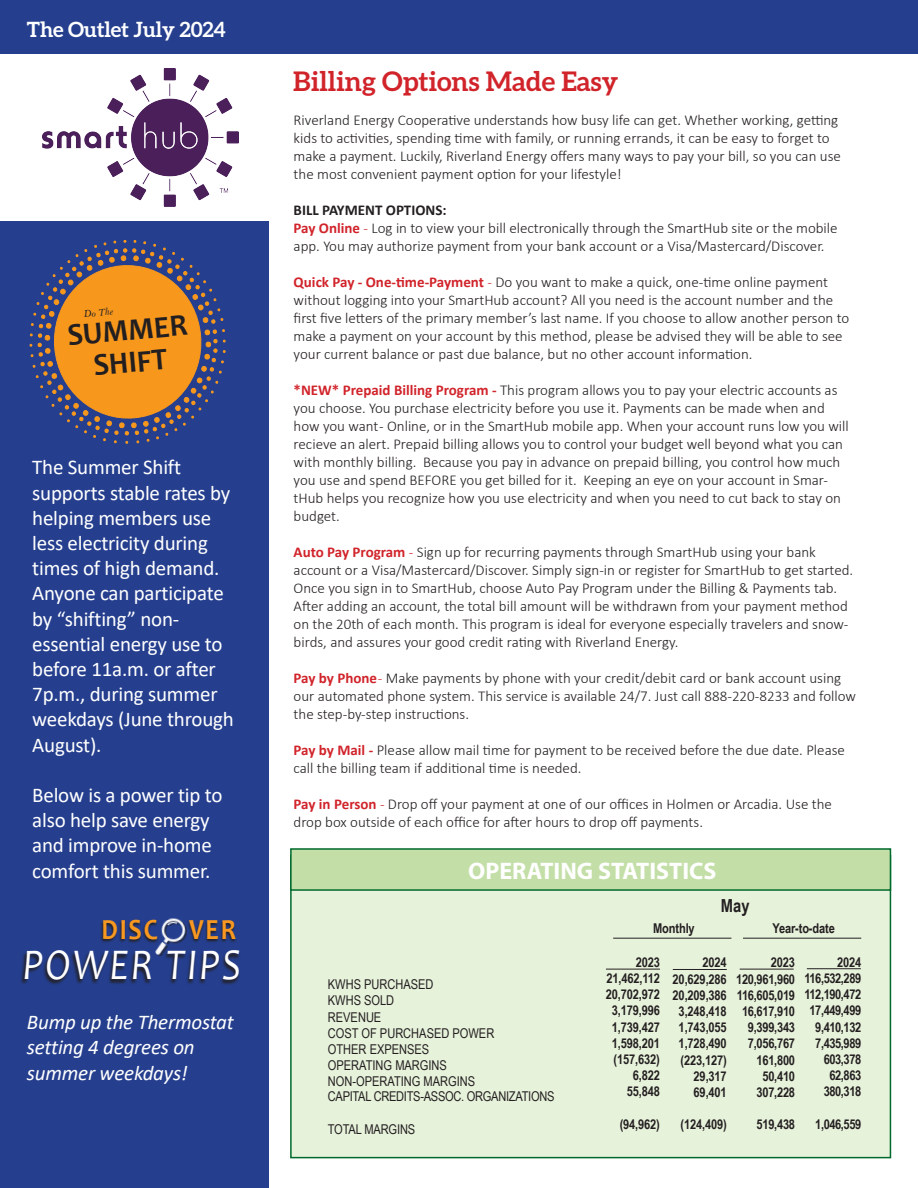
<style>
.page{position:relative;width:918px;height:1188px;background:#fff}
.page>*{position:absolute;margin:0;border:0;box-sizing:border-box;transform-origin:0 0}
.t1{font:italic 43.95px "Candara";letter-spacing:.07em;color:#fff;scale:.87 1}
.t2{font:700 31.2px/32.1px "Candara";color:#231f20;text-align:center;scale:.96 1}
.t3{font:700 29.4px "Candara";letter-spacing:.07em;color:#f79821;scale:.87 1}
.t4{font:700 27px "Aleo";color:#d1232a}
.t5{font:700 24px "Myriad Pro";color:#fff}
.t6{font:21px/25.2px "Calibri";letter-spacing:-.01em;color:#fff}
.t7{font:italic 21px/25.2px "Calibri";letter-spacing:-.01em;color:#fff}
.t8{font:700 21px "Aleo";letter-spacing:-.01em;color:#fff}
.t9{font:700 18px "Arial Narrow";color:#231f20}
.t10{font:300 15px/18px "Calibri";color:#231f20}
.t11{font:700 13.5px/16.2px "Arial Narrow";letter-spacing:-.01em;color:#231f20;text-align:right}
.t12{font:13.5px/16px "Arial Narrow";color:#231f20}
.t13{font:700 13.5px/16.2px "Arial Narrow";letter-spacing:-.03em;color:#231f20;text-align:right}
.t14{font:10.65px "Bell MT Italic";color:#231f20;scale:.96 1}
.s1{font-weight:700}
.s2{font-weight:700;color:#d1232a}
.s3{color:#d1232a}
</style>
<div class="page">
<div style="left:0;top:221px;width:269px;height:967px;background:#253f8e"></div>
<div style="left:0;top:0;width:918px;height:54px;background:#253f8e"></div>
<div style="left:291px;top:856px;width:599px;height:302px;background:#e7f2db"></div>
<div style="left:290px;top:848px;width:601px;height:43px;background:#c3dfa7;border:2px solid #006a2d"></div>
<hr style="left:613px;top:938px;width:118px;height:1px;background:#231f20">
<hr style="left:743px;top:938px;width:118px;height:1px;background:#231f20">
<hr style="left:606px;top:969px;width:54px;height:1px;background:#231f20">
<hr style="left:673px;top:969px;width:54px;height:1px;background:#231f20">
<hr style="left:807px;top:968px;width:54px;height:1px;background:#231f20">
<hr style="left:740px;top:969px;width:54px;height:1px;background:#231f20">
<svg style="left:101px;top:920px;width:135px;height:23px"></svg>
<img style="left:144px;top:918px;width:49px;height:33px">
<svg style="left:21px;top:951px;width:219px;height:34px"></svg>
<svg style="left:30px;top:240px;width:196px;height:204px"></svg>
<img style="left:42px;top:69px;width:196px;height:138px">
<h3 class="t8" style="left:27px;top:17px;width:200px">The Outlet July 2024</h3>
<p class="t14" style="left:83px;top:307px;width:32px;rotate:-5deg">Do The</p>
<h2 class="t2" style="left:66px;top:319px;width:127px;rotate:-5deg">SUMMER<br>SHIFT</h2>
<p class="t6" style="left:32px;top:454px;width:203px">The Summer Shift supports stable rates by helping members use less electricity during times of high demand.<br>Anyone can participate by “shifting” non&shy;essential energy use to before 11a.m. or after<br>7p.m., during summer weekdays (June through<br>August).</p>
<h3 class="t6" style="left:32px;top:782px;width:192px">Below is a power tip to also help save energy and improve in-home comfort this summer.</h3>
<h3 class="t3" style="left:101px;top:911px;width:156px">DISC VER</h3>
<h1 class="t1" style="left:23px;top:938px;width:252px">POWER TIPS</h1>
<h3 class="t7" style="left:27px;top:1009px;width:209px">Bump up the Thermostat setting 4 degrees on summer weekdays!</h3>
<h3 class="t4" style="left:293px;top:66px;width:327px">Billing Options Made Easy</h3>
<p class="t10" style="left:294px;top:111px;width:549px">Riverland Energy Cooperative understands how busy life can get. Whether working, getting kids to activities, spending time with family, or running errands, it can be easy to forget to make a payment. Luckily, Riverland Energy offers many ways to pay your bill, so you can use the most convenient payment option for your lifestyle!</p>
<p class="t10" style="left:294px;top:201px;width:546px"><span class="s1">BILL PAYMENT OPTIONS:<br></span><span class="s2">Pay Online</span> <span class="s3">-</span> Log in to view your bill electronically through the SmartHub site or the mobile app. You may authorize payment from your bank account or a Visa/Mastercard/Discover.</p>
<p class="t10" style="left:294px;top:273px;width:557px"><span class="s2">Quick Pay - One-time-Payment</span> <span class="s3">-</span> Do you want to make a quick, one-time online payment without logging into your SmartHub account? All you need is the account number and the first five letters of the primary member’s last name. If you choose to allow another person to make a payment on your account by this method, please be advised they will be able to see your current balance or past due balance, but no other account information.</p>
<p class="t10" style="left:294px;top:381px;width:557px"><span class="s2">*NEW* Prepaid Billing Program -</span> This program allows you to pay your electric accounts as you choose. You purchase electricity before you use it. Payments can be made when and how you want - Online, or in the SmartHub mobile app. When your account runs low you will recieve an alert. Prepaid billing allows you to control your budget well beyond what you can with monthly billing. Because you pay in advance on prepaid billing, you control how much you use and spend BEFORE you get billed for it. Keeping an eye on your account in Smar&shy;tHub helps you recognize how you use electricity and when you need to cut back to stay on budget.</p>
<p class="t10" style="left:294px;top:543px;width:561px"><span class="s2">Auto Pay Program</span> <span class="s3">-</span> Sign up for recurring payments through SmartHub using your bank account or a Visa/Mastercard/Discover. Simply sign-in or register for SmartHub to get started.<br>Once you sign in to SmartHub, choose Auto Pay Program under the Billing &amp; Payments tab.<br>After adding an account, the total bill amount will be withdrawn from your payment method on the 20th of each month. This program is ideal for everyone especially travelers and snow&shy;birds, and assures your good credit rating with Riverland Energy.</p>
<p class="t10" style="left:294px;top:669px;width:564px"><span class="s2">Pay by Phone</span> <span class="s3">-</span> Make payments by phone with your credit/debit card or bank account using our automated phone system. This service is available 24/7. Just call 888-220-8233 and follow the step-by-step instructions.</p>
<p class="t10" style="left:294px;top:741px;width:553px"><span class="s2">Pay by Mail -</span> Please allow mail time for payment to be received before the due date. Please call the billing team if additional time is needed.</p>
<p class="t10" style="left:294px;top:795px;width:540px"><span class="s2">Pay in Person</span> <span class="s3">-</span> Drop off your payment at one of our offices in Holmen or Arcadia. Use the drop box outside of each office for after hours to drop off payments.</p>
<h3 class="t5" style="left:468px;top:855px;width:250px">OPERATING STATISTICS</h3>
<p class="t9" style="left:721px;top:892px;width:30px">May</p>
<p class="t12" style="left:328px;top:976px;width:228px">KWHS PURCHASED<br>KWHS SOLD<br>REVENUE<br>COST OF PURCHASED POWER<br>OTHER EXPENSES<br>OPERATING MARGINS<br>NON-OPERATING MARGINS<br>CAPITAL CREDITS-ASSOC. ORGANIZATIONS</p>
<p class="t12" style="left:328px;top:1121px;width:89px">TOTAL MARGINS</p>
<p class="t11" style="left:653px;top:920px;width:43px">Monthly</p>
<p class="t11" style="left:772px;top:920px;width:64px">Year-to-date</p>
<p class="t11" style="left:606px;top:953px;width:56px">2023<br>21,462,112<br>20,702,972<br>3,179,996<br>1,739,427<br>1,598,201 (157,632)<br>6,822<br>55,848</p>
<p class="t11" style="left:620px;top:1115px;width:42px">(94,962)</p>
<p class="t11" style="left:673px;top:954px;width:56px">2024<br>20,629,286<br>20,209,386<br>3,248,418<br>1,743,055<br>1,728,490 (223,127)<br>29,317<br>69,401</p>
<p class="t11" style="left:681px;top:1116px;width:48px">(124,409)</p>
<p class="t11" style="left:736px;top:954px;width:60px">2023<br>120,961,960<br>116,605,019<br>16,617,910<br>9,399,343<br>7,056,767<br>161,800<br>50,410<br>307,228</p>
<p class="t11" style="left:757px;top:1116px;width:40px">519,438</p>
<p class="t13" style="left:804px;top:953px;width:58px">2024<br>116,532,289<br>112,190,472<br>17,449,499<br>9,410,132<br>7,435,989<br>603,378<br>62,863<br>380,318</p>
<p class="t11" style="left:815px;top:1115px;width:48px">1,046,559</p>
</div>
